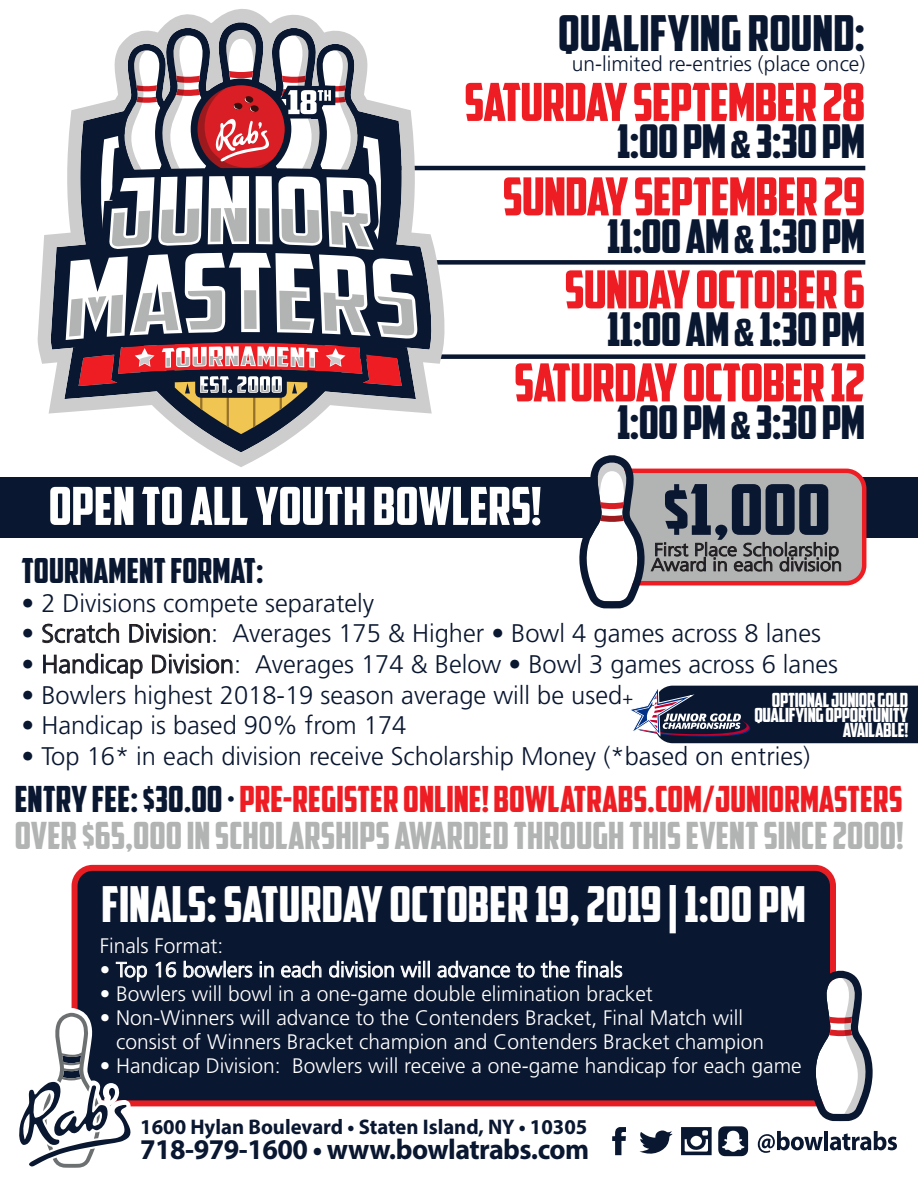
<style>
.page{position:relative;width:918px;height:1188px;background:#fff}
.page>*{position:absolute;margin:0;border:0;box-sizing:border-box;transform-origin:0 0}
.t1{font:70.05px "American Captain";color:#0a1730;scale:1.11 1}
.t2{font:52.5px "American Captain";letter-spacing:-.015em;color:#ee1d23}
.t3{font:52.5px "American Captain";color:#fff}
.t4{font:49.5px "American Captain";color:#fff}
.t5{font:49.5px "American Captain";color:#0a1730}
.t6{font:46.5px "American Captain";letter-spacing:-.015em;color:#0a1730}
.t7{font:37.5px "American Captain";color:#b2b4b3}
.t8{font:36px "American Captain";color:#ee1d23}
.t9{font:34.5px "American Captain";color:#0a1730}
.t10{font:700 28.65px "Myriad Pro";letter-spacing:-.02em;color:#0a1730}
.t11{font:300 25.5px "Frutiger LT Std";color:#0a1730}
.t12{font:700 21.15px "Myriad Pro";color:#0a1730}
.t13{font:300 21px/24px "Frutiger LT Std";color:#fff}
.t14{font:300 21px "Frutiger LT Std";color:#0a1730}
.t15{font:19.5px/15px "American Captain";letter-spacing:-.015em;color:#fff;text-align:right}
.t16{font:300 18px/15px "Frutiger LT Std";color:#0a1730;scale:1.11 1}
.s1{font-size:37.5px}
.s2{font-size:18px}
.s3{color:#0a1730}
</style>
<div class="page">
<div style="left:252px;top:260px;width:613px;height:5px;background:#0a1730"></div>
<div style="left:336px;top:354px;width:529px;height:5px;background:#0a1730"></div>
<div style="left:75px;top:868px;width:758px;height:235px;background:#0a1730;border-radius:18px"></div>
<div style="left:72px;top:865px;width:764px;height:241px;border:6px solid #e61e24;border-radius:18px"></div>
<svg style="left:42px;top:622px;width:77px;height:21px"></svg>
<svg style="left:129px;top:623px;width:81px;height:21px"></svg>
<svg style="left:43px;top:653px;width:100px;height:26px"></svg>
<svg style="left:152px;top:654px;width:81px;height:20px"></svg>
<svg style="left:116px;top:962px;width:31px;height:20px"></svg>
<svg style="left:155px;top:961px;width:22px;height:17px"></svg>
<svg style="left:183px;top:960px;width:70px;height:18px"></svg>
<svg style="left:260px;top:961px;width:14px;height:17px"></svg>
<svg style="left:281px;top:960px;width:41px;height:18px"></svg>
<svg style="left:329px;top:960px;width:65px;height:18px"></svg>
<svg style="left:400px;top:961px;width:30px;height:17px"></svg>
<svg style="left:437px;top:960px;width:73px;height:18px"></svg>
<svg style="left:516px;top:962px;width:19px;height:16px"></svg>
<svg style="left:541px;top:960px;width:29px;height:18px"></svg>
<svg style="left:576px;top:960px;width:47px;height:18px"></svg>
<div style="left:0;top:477px;width:918px;height:60px;background:#0a1730"></div>
<hr style="left:256px;top:166px;width:609px;height:4px;background:#0a1730">
<svg style="left:38px;top:9px;width:408px;height:458px"></svg>
<svg style="left:681px;top:1127px;width:31px;height:28px"></svg>
<svg style="left:639px;top:1130px;width:33px;height:24px"></svg>
<svg style="left:612px;top:1127px;width:14px;height:28px"></svg>
<svg style="left:718px;top:1126px;width:30px;height:30px"></svg>
<svg style="left:758px;top:1131px;width:65px;height:22px"></svg>
<hr style="left:824px;top:1131px;width:4px;height:19px;background:#0a1730">
<svg style="left:830px;top:1131px;width:67px;height:19px"></svg>
<svg style="left:19px;top:1008px;width:117px;height:160px"></svg>
<div style="left:612px;top:471px;width:252px;height:112px;background:#b2b4b3;border-radius:18px"></div>
<div style="left:610px;top:469px;width:256px;height:116px;border:4px solid #ee1d23;border-radius:18px"></div>
<svg style="left:651px;top:542px;width:190px;height:30px"></svg>
<svg style="left:808px;top:970px;width:65px;height:151px"></svg>
<svg style="left:579px;top:455px;width:66px;height:153px"></svg>
<svg style="left:630px;top:686px;width:288px;height:57px;background:#2d354d"></svg>
<h3 class="t5" style="left:558px;top:4px;width:309px">QUALIFYING ROUND:</h3>
<p class="t14" style="left:572px;top:52px;width:295px">un-limited re-entries (place once)</p>
<h2 class="t2" style="left:464px;top:70px;width:403px">SATURDAY SEPTEMBER 28</h2>
<h3 class="t6" style="left:617px;top:114px;width:250px">1:00 PM <span class="s1">&amp;</span> 3:30 PM</h3>
<h2 class="t2" style="left:502px;top:165px;width:364px">SUNDAY SEPTEMBER 29</h2>
<h3 class="t6" style="left:607px;top:208px;width:260px">11:00 AM <span class="s1">&amp;</span> 1:30 PM</h3>
<h2 class="t2" style="left:564px;top:258px;width:302px">SUNDAY OCTOBER 6</h2>
<h3 class="t6" style="left:607px;top:301px;width:260px">11:00 AM <span class="s1">&amp;</span> 1:30 PM</h3>
<h2 class="t2" style="left:514px;top:351px;width:353px">SATURDAY OCTOBER 12</h2>
<h3 class="t6" style="left:617px;top:394px;width:250px">1:00 PM <span class="s1">&amp;</span> 3:30 PM</h3>
<h1 class="t1" style="left:663px;top:468px;width:153px">$1,000</h1>
<p class="t16" style="left:651px;top:542px;width:174px">First Place Scholarship<br>Award in each division</p>
<h2 class="t3" style="left:49px;top:474px;width:494px">OPEN TO ALL YOUTH BOWLERS!</h2>
<h3 class="t9" style="left:22px;top:550px;width:244px">TOURNAMENT FORMAT:</h3>
<p class="t11" style="left:22px;top:588px;width:354px">• 2 Divisions compete separately</p>
<p class="t11" style="left:22px;top:619px;width:801px">• Scratch Division: Averages 175 &amp; Higher • Bowl 4 games across 8 lanes</p>
<p class="t11" style="left:21px;top:650px;width:818px">• Handicap Division: Averages 174 &amp; Below • Bowl 3 games across 6 lanes</p>
<p class="t11" style="left:21px;top:680px;width:613px">• Bowlers highest 2018-19 season average will be used<span class="s2">+</span></p>
<p class="t11" style="left:22px;top:711px;width:386px">• Handicap is based 90% from 174</p>
<p class="t11" style="left:22px;top:741px;width:790px">• Top 16* in each division receive Scholarship Money (*based on entries)</p>
<p class="t15" style="left:754px;top:693px;width:155px">OPTIONAL JUNIOR GOLD<br>QUALIFYING OPPORTUNITY<br>AVAILABLE!</p>
<h3 class="t8" style="left:15px;top:777px;width:889px"><span class="s3">ENTRY FEE: $30.00 ·</span> PRE-REGISTER ONLINE! BOWLATRABS.COM/JUNIORMASTERS</h3>
<h3 class="t7" style="left:15px;top:813px;width:890px">OVER $65,000 IN SCHOLARSHIPS AWARDED THROUGH THIS EVENT SINCE 2000!</h3>
<h3 class="t4" style="left:102px;top:874px;width:706px">FINALS: SATURDAY OCTOBER 19, 2019 | 1:00 PM</h3>
<p class="t13" style="left:100px;top:934px;width:125px">Finals Format:</p>
<p class="t13" style="left:100px;top:958px;width:524px">• Top 16 bowlers in each division will advance to the finals</p>
<p class="t13" style="left:100px;top:982px;width:555px">• Bowlers will bowl in a one-game double elimination bracket</p>
<p class="t13" style="left:116px;top:1006px;width:650px;text-indent:-16px">• Non-Winners will advance to the Contenders Bracket, Final Match will consist of Winners Bracket champion and Contenders Bracket champion</p>
<p class="t13" style="left:100px;top:1054px;width:704px">• Handicap Division: Bowlers will receive a one-game handicap for each game</p>
<p class="t12" style="left:140px;top:1113px;width:449px">1600 Hylan Boulevard • Staten Island, NY • 10305</p>
<h3 class="t10" style="left:140px;top:1131px;width:451px">718-979-1600 • www.bowlatrabs.com</h3>
</div>
